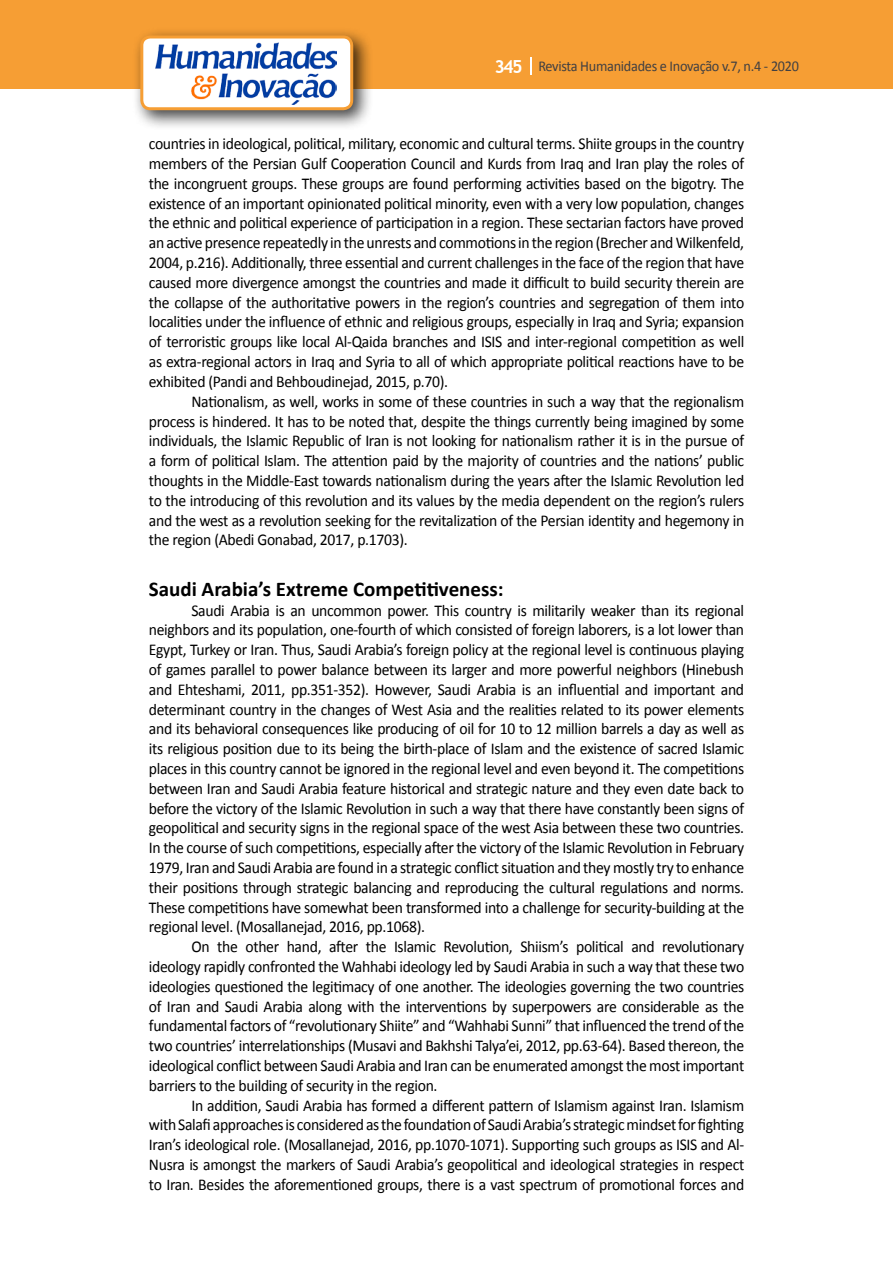
<style>
.page{position:relative;width:893px;height:1263px;background:#fff}
.page>*{position:absolute;margin:0;border:0;box-sizing:border-box;transform-origin:0 0}
.t1{font:700 21px "Calibri";color:#000}
.t2{font:16.5px/19.8px "Calibri";letter-spacing:-.02em;color:#000;text-align:justify;scale:.95 1}
.t3{font:15px "Calibri";letter-spacing:-.02em;color:#414042;scale:.95 1}
.s1{font-family:"Trebuchet MS";font-weight:700;font-size:18px;color:#fff}
</style>
<div class="page">
<div style="left:0;top:0;width:893px;height:88px;background:#f69e34"></div>
<svg style="left:530px;top:57px;width:2px;height:18px"></svg>
<div style="left:132px;top:27px;width:241px;height:103px;background:#000;opacity:.75"></div>
<div style="left:142px;top:37px;width:210px;height:72px;background:#fff;border-radius:9px"></div>
<img style="left:156px;top:43px;width:180px;height:62px">
<div style="left:140px;top:35px;width:213px;height:75px;border:3px solid #f69e34;border-radius:9px"></div>
<p class="t3" style="left:495px;top:57px;width:322px"><span class="s1">345</span> Revista Humanidades e Inovação v.7, n.4 - 2020</p>
<p class="t2" style="left:149px;top:134px;width:628px">countries in ideological, political, military, economic and cultural terms. Shiite groups in the country members of the Persian Gulf Cooperation Council and Kurds from Iraq and Iran play the roles of the incongruent groups. These groups are found performing activities based on the bigotry. The existence of an important opinionated political minority, even with a very low population, changes the ethnic and political experience of participation in a region. These sectarian factors have proved an active presence repeatedly in the unrests and commotions in the region (Brecher and Wilkenfeld, 2004, p.216). Additionally, three essential and current challenges in the face of the region that have caused more divergence amongst the countries and made it difficult to build security therein are the collapse of the authoritative powers in the region’s countries and segregation of them into localities under the influence of ethnic and religious groups, especially in Iraq and Syria; expansion of terroristic groups like local Al-Qaida branches and ISIS and inter-regional competition as well as extra-regional actors in Iraq and Syria to all of which appropriate political reactions have to be exhibited (Pandi and Behboudinejad, 2015, p.70).</p>
<p class="t2" style="left:149px;top:391px;width:628px;text-indent:43px">Nationalism, as well, works in some of these countries in such a way that the regionalism process is hindered. It has to be noted that, despite the things currently being imagined by some individuals, the Islamic Republic of Iran is not looking for nationalism rather it is in the pursue of a form of political Islam. The attention paid by the majority of countries and the nations’ public thoughts in the Middle-East towards nationalism during the years after the Islamic Revolution led to the introducing of this revolution and its values by the media dependent on the region’s rulers and the west as a revolution seeking for the revitalization of the Persian identity and hegemony in the region (Abedi Gonabad, 2017, p.1703).</p>
<p class="t1" style="left:149px;top:575px;width:356px">Saudi Arabia’s Extreme Competitiveness:</p>
<p class="t2" style="left:149px;top:600px;width:628px;text-indent:43px">Saudi Arabia is an uncommon power. This country is militarily weaker than its regional neighbors and its population, one-fourth of which consisted of foreign laborers, is a lot lower than Egypt, Turkey or Iran. Thus, Saudi Arabia’s foreign policy at the regional level is continuous playing of games parallel to power balance between its larger and more powerful neighbors (Hinebush and Ehteshami, 2011, pp.351-352). However, Saudi Arabia is an influential and important and determinant country in the changes of West Asia and the realities related to its power elements and its behavioral consequences like producing of oil for 10 to 12 million barrels a day as well as its religious position due to its being the birth-place of Islam and the existence of sacred Islamic places in this country cannot be ignored in the regional level and even beyond it. The competitions between Iran and Saudi Arabia feature historical and strategic nature and they even date back to before the victory of the Islamic Revolution in such a way that there have constantly been signs of geopolitical and security signs in the regional space of the west Asia between these two countries.<br>In the course of such competitions, especially after the victory of the Islamic Revolution in February 1979, Iran and Saudi Arabia are found in a strategic conflict situation and they mostly try to enhance their positions through strategic balancing and reproducing the cultural regulations and norms.<br>These competitions have somewhat been transformed into a challenge for security-building at the regional level. (Mosallanejad, 2016, pp.1068).</p>
<p class="t2" style="left:149px;top:937px;width:628px;text-indent:43px">On the other hand, after the Islamic Revolution, Shiism’s political and revolutionary ideology rapidly confronted the Wahhabi ideology led by Saudi Arabia in such a way that these two ideologies questioned the legitimacy of one another. The ideologies governing the two countries of Iran and Saudi Arabia along with the interventions by superpowers are considerable as the fundamental factors of “revolutionary Shiite” and “Wahhabi Sunni” that influenced the trend of the two countries’ interrelationships (Musavi and Bakhshi Talya’ei, 2012, pp.63-64). Based thereon, the ideological conflict between Saudi Arabia and Iran can be enumerated amongst the most important barriers to the building of security in the region.</p>
<p class="t2" style="left:149px;top:1095px;width:628px;text-indent:43px">In addition, Saudi Arabia has formed a different pattern of Islamism against Iran. Islamism withSalafiapproachesis consideredasthefoundationof SaudiArabia’sstrategicmindsetforfighting Iran’s ideological role. (Mosallanejad, 2016, pp.1070-1071). Supporting such groups as ISIS and Al-Nusra is amongst the markers of Saudi Arabia’s geopolitical and ideological strategies in respect to Iran. Besides the aforementioned groups, there is a vast spectrum of promotional forces and</p>
</div>
